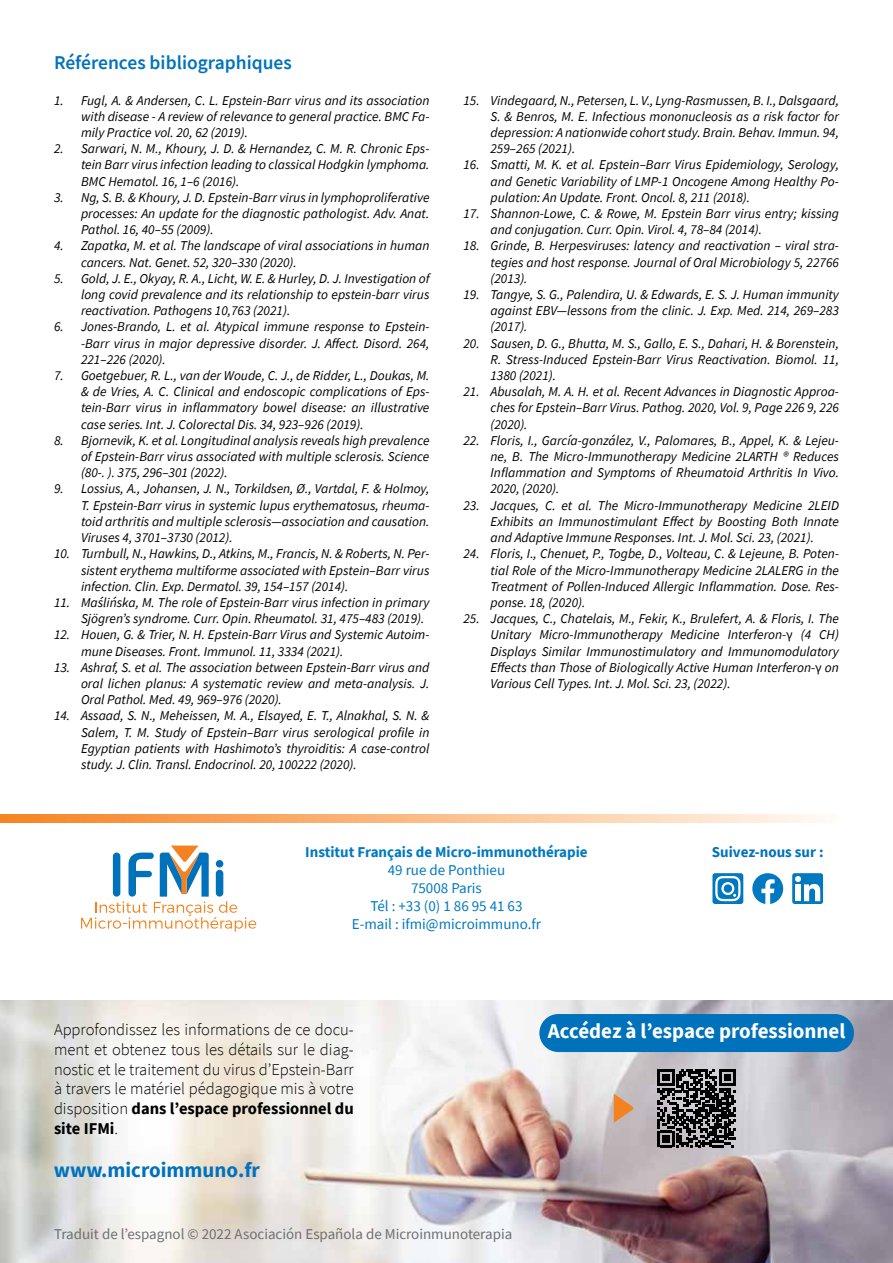
<style>
.page{position:relative;width:893px;height:1263px;background:#fff}
.page>*{position:absolute;margin:0;border:0;box-sizing:border-box;transform-origin:0 0}
.t1{font:700 21px "Source Sans Pro";color:#fff}
.t2{font:700 21px "Source Sans Pro";color:#0072bc}
.t3{font:600 19.5px "Source Sans Pro";color:#0072bc}
.t4{font:300 16.5px/19.8px "Source Sans Pro";color:#000;text-align:justify}
.t5{font:15px/18px "Source Sans Pro";color:#0079c1;text-align:center}
.t6{font:15px "Source Sans Pro";color:#6d6e71}
.t7{font:700 15px "Source Sans Pro";color:#0079c1}
.t8{font:700 15px "Source Sans Pro";color:#0072bc}
.t9{font:italic 13.5px/16.2px "Source Sans Pro";color:#000;text-align:justify}
.s1{font-style:normal}
.s2{font-weight:700}
</style>
<div class="page">
<img style="left:0;top:1000px;width:893px;height:263px">
<svg style="left:658px;top:1069px;width:78px;height:78px;background:#49484a"></svg>
<svg style="left:614px;top:1093px;width:19px;height:30px"></svg>
<div style="left:539px;top:1014px;width:315px;height:38px;background:#0072bc;border-radius:19px"></div>
<svg style="left:0;top:814px;width:826px;height:9px;background:#fbbc87"></svg>
<svg style="left:81px;top:845px;width:175px;height:87px"></svg>
<div style="left:712px;top:873px;width:31px;height:31px;background:#0079c1;border-radius:3px"></div>
<div style="left:792px;top:873px;width:31px;height:31px;background:#0079c1;border-radius:3px"></div>
<svg style="left:715px;top:876px;width:25px;height:25px"></svg>
<svg style="left:795px;top:876px;width:25px;height:25px"></svg>
<svg style="left:752px;top:873px;width:31px;height:31px"></svg>
<h2 class="t3" style="left:54px;top:49px;width:239px">Références bibliographiques</h2>
<p class="t9" style="left:81px;top:92px;width:350px;text-indent:-27px">1. Fugl, A. &amp; Andersen, C. L. Epstein-Barr virus and its association with disease - A review of relevance to general practice. BMC Fa&shy;mily Practice vol. 20, 62 (2019).</p>
<p class="t9" style="left:81px;top:140px;width:350px;text-indent:-27px">2. Sarwari, N. M., Khoury, J. D. &amp; Hernandez, C. M. R. Chronic Eps&shy;tein Barr virus infection leading to classical Hodgkin lymphoma.<br>BMC Hematol. 16, 1–6 (2016).</p>
<p class="t9" style="left:81px;top:189px;width:350px;text-indent:-27px">3. Ng, S. B. &amp; Khoury, J. D. Epstein-Barr virus in lymphoproliferative processes: An update for the diagnostic pathologist. Adv. Anat.<br>Pathol. 16, 40–55 (2009).</p>
<p class="t9" style="left:81px;top:238px;width:350px;text-indent:-27px">4. Zapatka, M. et al. The landscape of viral associations in human cancers. Nat. Genet. 52, 320–330 (2020).</p>
<p class="t9" style="left:81px;top:270px;width:350px;text-indent:-27px">5. Gold, J. E., Okyay, R. A., Licht, W. E. &amp; Hurley, D. J. Investigation of long covid prevalence and its relationship to epstein-barr virus reactivation. Pathogens 10,763 (2021).</p>
<p class="t9" style="left:81px;top:319px;width:350px;text-indent:-27px">6. Jones-Brando, L. et al. Atypical immune response to Epstein--Barr virus in major depressive disorder. J. Affect. Disord. 264, 221–226 (2020).</p>
<p class="t9" style="left:81px;top:367px;width:350px;text-indent:-27px">7. Goetgebuer, R. L., van der Woude, C. J., de Ridder, L., Doukas, M. &amp; de Vries, A. C. Clinical and endoscopic complications of Eps&shy;tein-Barr virus in inflammatory bowel disease: an illustrative case series. Int. J. Colorectal Dis. 34, 923–926 (2019).</p>
<p class="t9" style="left:81px;top:432px;width:350px;text-indent:-27px">8. Bjornevik, K. et al. Longitudinal analysis reveals high prevalence of Epstein-Barr virus associated with multiple sclerosis. Science (80-. ). 375, 296–301 (2022).</p>
<p class="t9" style="left:81px;top:481px;width:350px;text-indent:-27px">9. Lossius, A., Johansen, J. N., Torkildsen, Ø., Vartdal, F. &amp; Holmoy, T. Epstein-Barr virus in systemic lupus erythematosus, rheuma&shy;toid arthritis and multiple sclerosis—association and causation.<br>Viruses 4, 3701–3730 (2012).</p>
<p class="t9" style="left:81px;top:545px;width:350px;text-indent:-27px">10. Turnbull, N., Hawkins, D., Atkins, M., Francis, N. &amp; Roberts, N. Per&shy;sistent erythema multiforme associated with Epstein–Barr virus infection. Clin. Exp. Dermatol. 39, 154–157 (2014).</p>
<p class="t9" style="left:81px;top:594px;width:350px;text-indent:-27px">11. Maślińska, M. The role of Epstein-Barr virus infection in primary<br>Sjögren’s syndrome. Curr. Opin. Rheumatol. 31, 475–483 (2019).</p>
<p class="t9" style="left:81px;top:626px;width:350px;text-indent:-27px">12. Houen, G. &amp; Trier, N. H. Epstein-Barr Virus and Systemic Autoim&shy;mune Diseases. Front. Immunol. 11, 3334 (2021).</p>
<p class="t9" style="left:81px;top:659px;width:350px;text-indent:-27px">13. Ashraf, S. et al. The association between Epstein-Barr virus and oral lichen planus: A systematic review and meta-analysis. J.<br>Oral Pathol. Med. 49, 969–976 (2020).</p>
<p class="t9" style="left:81px;top:707px;width:350px;text-indent:-27px">14. Assaad, S. N., Meheissen, M. A., Elsayed, E. T., Alnakhal, S. N. &amp; Salem, T. M. Study of Epstein–Barr virus serological profile in Egyptian patients with Hashimoto’s thyroiditis: A case-control study. J. Clin. Transl. Endocrinol. 20, 100222 (2020).</p>
<p class="t9" style="left:490px;top:92px;width:350px;text-indent:-27px">15. Vindegaard, N., Petersen, L. V., Lyng-Rasmussen, B. I., Dalsgaard, S. &amp; Benros, M. E. Infectious mononucleosis as a risk factor for depression: A nationwide cohort study. Brain. Behav. Immun. 94, 259–265 (2021).</p>
<p class="t9" style="left:490px;top:157px;width:350px;text-indent:-27px">16. Smatti, M. K. et al. Epstein–Barr Virus Epidemiology, Serology, and Genetic Variability of LMP-1 Oncogene Among Healthy Po&shy;pulation: An Update. Front. Oncol. 8, 211 (2018).</p>
<p class="t9" style="left:490px;top:205px;width:350px;text-indent:-27px">17. Shannon-Lowe, C. &amp; Rowe, M. Epstein Barr virus entry; kissing and conjugation. Curr. Opin. Virol. 4, 78–84 (2014).</p>
<p class="t9" style="left:490px;top:238px;width:350px;text-indent:-27px">18. Grinde, B. Herpesviruses: latency and reactivation – viral stra&shy;tegies and host response. Journal of Oral Microbiology 5, 22766 (2013).</p>
<p class="t9" style="left:490px;top:286px;width:350px;text-indent:-27px">19. Tangye, S. G., Palendira, U. &amp; Edwards, E. S. J. Human immunity against EBV—lessons from the clinic. J. Exp. Med. 214, 269–283 (2017).</p>
<p class="t9" style="left:490px;top:335px;width:350px;text-indent:-27px">20. Sausen, D. G., Bhutta, M. S., Gallo, E. S., Dahari, H. &amp; Borenstein, R. Stress-Induced Epstein-Barr Virus Reactivation. Biomol. 11, 1380 (2021).</p>
<p class="t9" style="left:490px;top:383px;width:350px;text-indent:-27px">21. Abusalah, M. A. H. et al. Recent Advances in Diagnostic Approa&shy;ches for Epstein–Barr Virus. Pathog. 2020, Vol. 9, Page 226 9, 226 (2020).</p>
<p class="t9" style="left:490px;top:432px;width:350px;text-indent:-27px">22. Floris, I., García-gonzález, V., Palomares, B., Appel, K. &amp; Lejeu&shy;ne, B. The Micro-Immunotherapy Medicine 2LARTH ® Reduces Inflammation and Symptoms of Rheumatoid Arthritis In Vivo.<br>2020, (2020).</p>
<p class="t9" style="left:490px;top:497px;width:350px;text-indent:-27px">23. Jacques, C. et al. The Micro-Immunotherapy Medicine 2LEID Exhibits an Immunostimulant Effect by Boosting Both Innate and Adaptive Immune Responses. Int. J. Mol. Sci. 23, (2021).</p>
<p class="t9" style="left:490px;top:545px;width:350px;text-indent:-27px">24. Floris, I., Chenuet, P., Togbe, D., Volteau, C. &amp; Lejeune, B. Poten&shy;tial Role of the Micro-Immunotherapy Medicine 2LALERG in the Treatment of Pollen-Induced Allergic Inflammation. Dose. Res&shy;ponse. 18, (2020).</p>
<p class="t9" style="left:490px;top:610px;width:350px;text-indent:-27px">25. Jacques, C., Chatelais, M., Fekir, K., Brulefert, A. &amp; Floris, I. The Unitary Micro-Immunotherapy Medicine Interferon-<span class="s1">γ</span> (4 CH)<br>Displays Similar Immunostimulatory and Immunomodulatory Effects than Those of Biologically Active Human Interferon-<span class="s1">γ</span> on Various Cell Types. Int. J. Mol. Sci. 23, (2022).</p>
<p class="t7" style="left:305px;top:842px;width:284px">Institut Français de Micro-immunothérapie</p>
<p class="t5" style="left:352px;top:861px;width:191px">49 rue de Ponthieu<br>75008 Paris<br>Tél : +33 (0) 1 86 95 41 63<br>E-mail : ifmi@microimmuno.fr</p>
<p class="t8" style="left:712px;top:842px;width:113px">Suivez-nous sur :</p>
<p class="t4" style="left:54px;top:1019px;width:301px">Approfondissez les informations de ce docu&shy;ment et obtenez tous les détails sur le diag&shy;nostic et le traitement du virus d’Epstein-Barr à travers le matériel pédagogique mis à votre disposition <span class="s2">dans l’espace professionnel du site IFMi</span>.</p>
<h1 class="t1" style="left:548px;top:1017px;width:299px">Accédez à l’espace professionnel</h1>
<h1 class="t2" style="left:54px;top:1156px;width:207px">www.microimmuno.fr</h1>
<p class="t6" style="left:54px;top:1224px;width:460px">Traduit de l’espagnol © 2022 Asociación Española de Microinmunoterapia</p>
</div>
